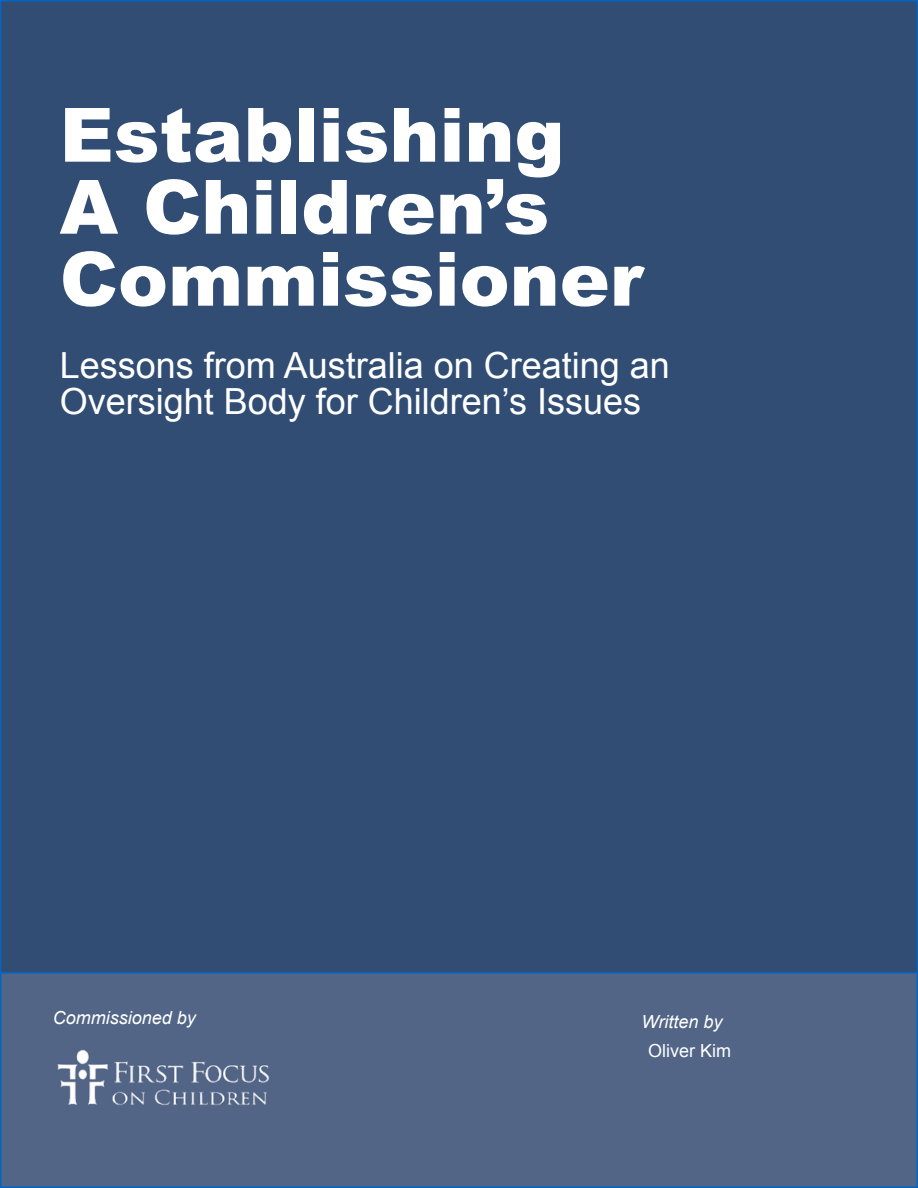
<style>
.page{position:relative;width:918px;height:1188px;background:#fff}
.page>*{position:absolute;margin:0;border:0;box-sizing:border-box;transform-origin:0 0}
.t1{font:900 75px/72px "Arial";color:#fff}
.t2{font:36px/36px "Arial";color:#fff}
.t3{font:italic 18px "Arial";color:#fff}
.t4{font:18px "Arial";color:#fff}
</style>
<div class="page">
<div style="left:1px;top:1px;width:916px;height:1186px;background:#314d74"></div>
<div style="left:1px;top:973px;width:916px;height:214px;background:#526587"></div>
<div style="left:0;top:972px;width:918px;height:216px;border:2px solid #0563c1"></div>
<img style="left:57px;top:1049px;width:212px;height:57px">
<h1 class="t1" style="left:60px;top:97px;width:585px">Establishing<br>A Children’s<br>Commissioner</h1>
<p class="t2" style="left:60px;top:348px;width:612px">Lessons from Australia on Creating an<br>Oversight Body for Children’s Issues</p>
<p class="t3" style="left:53px;top:1006px;width:145px">Commissioned by</p>
<p class="t3" style="left:642px;top:1010px;width:83px">Written by</p>
<p class="t4" style="left:648px;top:1039px;width:84px">Oliver Kim</p>
</div>
